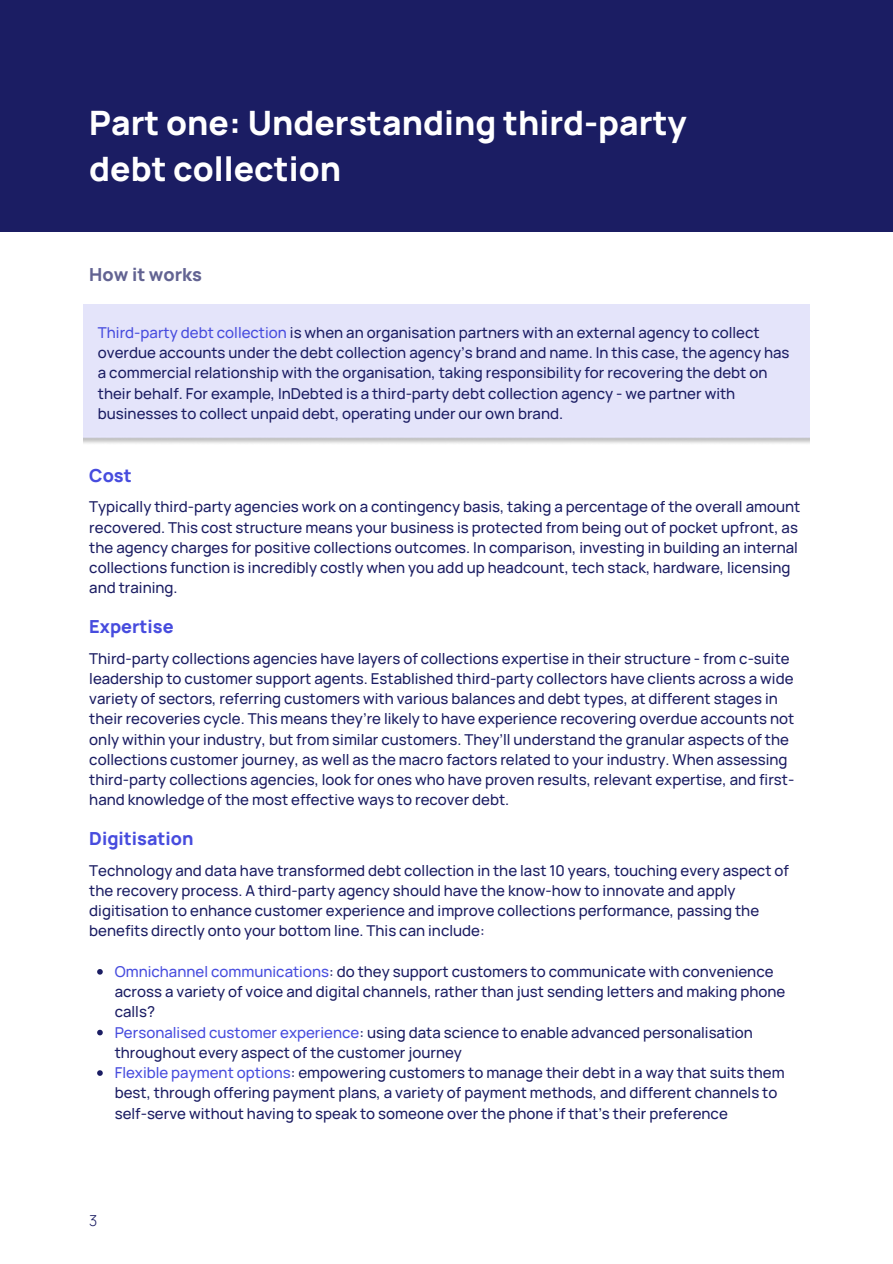
<style>
.page{position:relative;width:893px;height:1264px;background:#fff}
.page>*{position:absolute;margin:0;border:0;box-sizing:border-box;transform-origin:0 0}
.t1{font:800 33.6px/46.5px "Manrope";color:#fff}
.t2{font:800 18px "Manrope";color:#474cde}
.t3{font:800 18px "Manrope";color:#626392}
.t4{font:500 15px/20.2px "Manrope";color:#1b1d63}
.t5{font:300 15px "Manrope";color:#1b1d63}
.s1{color:#474cde}
</style>
<div class="page">
<div style="left:0;top:0;width:892px;height:232px;background:#1b1d63"></div>
<svg style="left:97px;top:969px;width:6px;height:5px"></svg>
<svg style="left:97px;top:1029px;width:6px;height:6px"></svg>
<svg style="left:97px;top:1070px;width:6px;height:5px"></svg>
<p class="t1" style="left:89px;top:98px;width:599px">Part one: Understanding third-party debt collection</p>
<p class="t3" style="left:89px;top:262px;width:114px">How it works</p>
<p class="t4" style="left:98px;top:322px;width:693px"><span class="s1">Third-party debt collection</span> is when an organisation partners with an external agency to collect overdue accounts under the debt collection agency’s brand and name. In this case, the agency has a commercial relationship with the organisation, taking responsibility for recovering the debt on their behalf. For example, InDebted is a third-party debt collection agency - we partner with businesses to collect unpaid debt, operating under our own brand.</p>
<p class="t2" style="left:89px;top:462px;width:44px">Cost</p>
<p class="t4" style="left:89px;top:496px;width:712px">Typically third-party agencies work on a contingency basis, taking a percentage of the overall amount recovered. This cost structure means your business is protected from being out of pocket upfront, as the agency charges for positive collections outcomes. In comparison, investing in building an internal collections function is incredibly costly when you add up headcount, tech stack, hardware, licensing and training.</p>
<p class="t2" style="left:89px;top:613px;width:86px">Expertise</p>
<p class="t4" style="left:89px;top:647px;width:706px">Third-party collections agencies have layers of collections expertise in their structure - from c-suite leadership to customer support agents. Established third-party collectors have clients across a wide variety of sectors, referring customers with various balances and debt types, at different stages in their recoveries cycle. This means they’re likely to have experience recovering overdue accounts not only within your industry, but from similar customers. They’ll understand the granular aspects of the collections customer journey, as well as the macro factors related to your industry. When assessing third-party collections agencies, look for ones who have proven results, relevant expertise, and first&shy;hand knowledge of the most effective ways to recover debt.</p>
<p class="t2" style="left:89px;top:825px;width:106px">Digitisation</p>
<p class="t4" style="left:89px;top:859px;width:701px">Technology and data have transformed debt collection in the last 10 years, touching every aspect of the recovery process. A third-party agency should have the know-how to innovate and apply digitisation to enhance customer experience and improve collections performance, passing the benefits directly onto your bottom line. This can include:</p>
<p class="t4" style="left:115px;top:961px;width:672px"><span class="s1">Omnichannel communications</span>: do they support customers to communicate with convenience across a variety of voice and digital channels, rather than just sending letters and making phone calls?</p>
<p class="t4" style="left:115px;top:1021px;width:639px"><span class="s1">Personalised customer experience</span>: using data science to enable advanced personalisation throughout every aspect of the customer journey</p>
<p class="t4" style="left:115px;top:1062px;width:671px"><span class="s1">Flexible payment options</span>: empowering customers to manage their debt in a way that suits them best, through offering payment plans, a variety of payment methods, and different channels to self-serve without having to speak to someone over the phone if that’s their preference</p>
<p class="t5" style="left:89px;top:1209px;width:10px">3</p>
</div>
